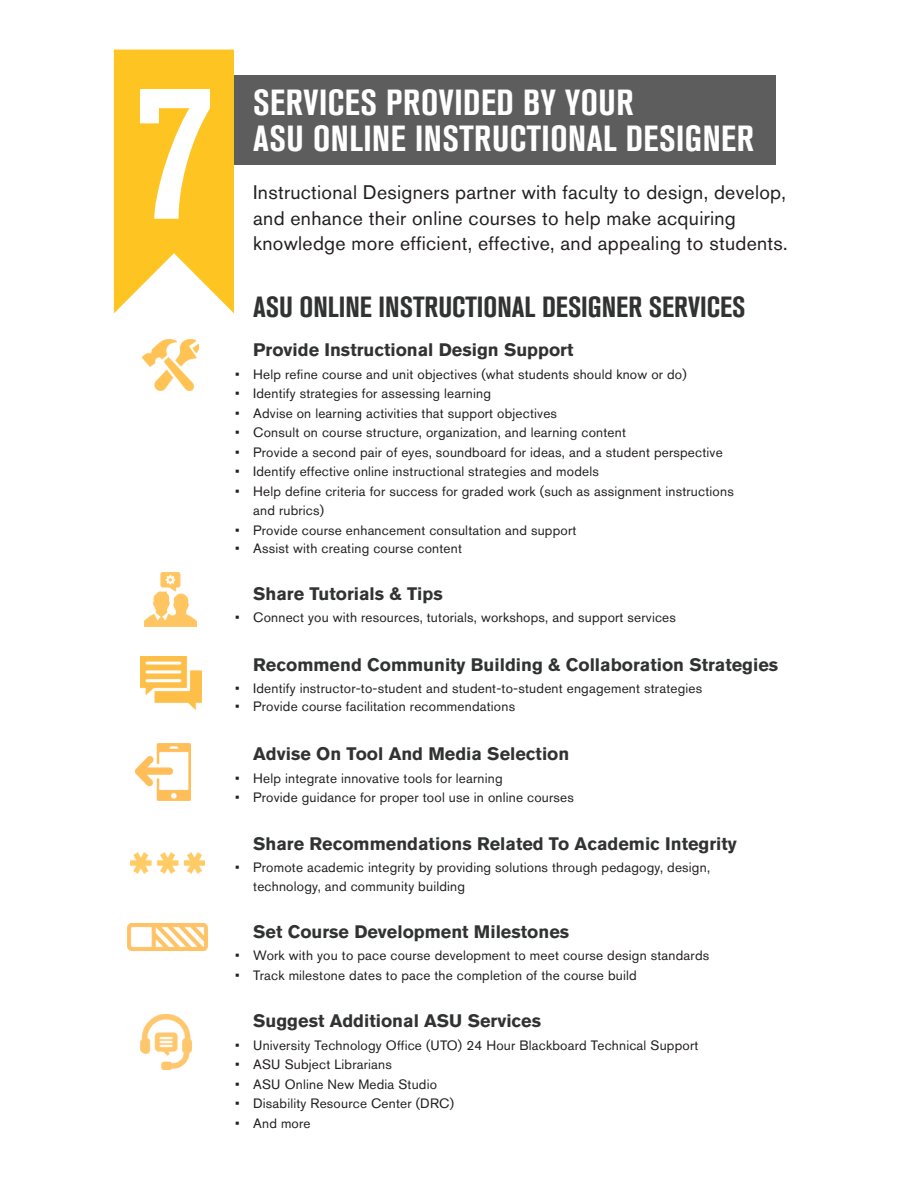
<style>
.page{position:relative;width:918px;height:1188px;background:#fff}
.page>*{position:absolute;margin:0;border:0;box-sizing:border-box;transform-origin:0 0}
.t1{font:700 condensed 195px "Akzidenz Grotesk BQ";color:#fff}
.t2{font:700 condensed 36px "Akzidenz Grotesk BQ";letter-spacing:.015em;color:#fff}
.t3{font:700 condensed 28.95px "Akzidenz Grotesk BQ";color:#313232}
.t4{font:19.5px/25.5px "Akzidenz Grotesk BQ";letter-spacing:.015em;color:#231f20}
.t5{font:700 18px "Akzidenz Grotesk BQ";color:#313232}
.t6{font:13.5px/19.5px "Akzidenz Grotesk BQ";letter-spacing:.015em;color:#231f20}
</style>
<div class="page">
<div style="left:123px;top:75px;width:653px;height:90px;background:#5d5d5d"></div>
<svg style="left:114px;top:50px;width:120px;height:263px;background:#feca3a"></svg>
<img style="left:145px;top:573px;width:52px;height:53px">
<img style="left:140px;top:657px;width:61px;height:53px">
<img style="left:135px;top:744px;width:56px;height:56px">
<img style="left:131px;top:852px;width:74px;height:22px">
<img style="left:128px;top:924px;width:80px;height:26px">
<img style="left:143px;top:340px;width:56px;height:51px">
<img style="left:141px;top:1015px;width:51px;height:55px">
<p class="t1" style="left:136px;top:40px;width:79px">7</p>
<p class="t2" style="left:253px;top:82px;width:382px">SERVICES PROVIDED BY YOUR</p>
<p class="t2" style="left:253px;top:118px;width:502px">ASU ONLINE INSTRUCTIONAL DESIGNER</p>
<p class="t4" style="left:253px;top:180px;width:534px">Instructional Designers partner with faculty to design, develop, and enhance their online courses to help make acquiring</p>
<p class="t4" style="left:253px;top:231px;width:536px">knowledge more efficient, effective, and appealing to students.</p>
<p class="t3" style="left:253px;top:290px;width:494px">ASU ONLINE INSTRUCTIONAL DESIGNER SERVICES</p>
<p class="t5" style="left:253px;top:340px;width:322px">Provide Instructional Design Support</p>
<p class="t6" style="left:235px;top:364px;width:453px">• Help refine course and unit objectives (what students should know or do)</p>
<p class="t6" style="left:235px;top:383px;width:257px">• Identify strategies for assessing learning</p>
<p class="t6" style="left:235px;top:403px;width:323px">• Advise on learning activities that support objectives</p>
<p class="t6" style="left:235px;top:422px;width:392px">• Consult on course structure, organization, and learning content</p>
<p class="t6" style="left:235px;top:442px;width:489px">• Provide a second pair of eyes, soundboard for ideas, and a student perspective</p>
<p class="t6" style="left:235px;top:461px;width:365px">• Identify effective online instructional strategies and models</p>
<p class="t6" style="left:253px;top:481px;width:482px;text-indent:-18px">• Help define criteria for success for graded work (such as assignment instructions and rubrics)</p>
<p class="t6" style="left:235px;top:520px;width:343px">• Provide course enhancement consultation and support</p>
<p class="t6" style="left:235px;top:538px;width:228px">• Assist with creating course content</p>
<p class="t5" style="left:253px;top:583px;width:191px">Share Tutorials &amp; Tips</p>
<p class="t6" style="left:235px;top:608px;width:442px">• Connect you with resources, tutorials, workshops, and support services</p>
<p class="t5" style="left:253px;top:655px;width:527px">Recommend Community Building &amp; Collaboration Strategies</p>
<p class="t6" style="left:235px;top:679px;width:469px">• Identify instructor-to-student and student-to-student engagement strategies</p>
<p class="t6" style="left:235px;top:697px;width:281px">• Provide course facilitation recommendations</p>
<p class="t5" style="left:253px;top:744px;width:318px">Advise On Tool And Media Selection</p>
<p class="t6" style="left:235px;top:768px;width:269px">• Help integrate innovative tools for learning</p>
<p class="t6" style="left:235px;top:788px;width:340px">• Provide guidance for proper tool use in online courses</p>
<p class="t5" style="left:253px;top:833px;width:485px">Share Recommendations Related To Academic Integrity</p>
<p class="t6" style="left:253px;top:857px;width:458px;text-indent:-18px">• Promote academic integrity by providing solutions through pedagogy, design, technology, and community building</p>
<p class="t5" style="left:253px;top:922px;width:318px">Set Course Development Milestones</p>
<p class="t6" style="left:235px;top:946px;width:476px">• Work with you to pace course development to meet course design standards</p>
<p class="t6" style="left:235px;top:965px;width:403px">• Track milestone dates to pace the completion of the course build</p>
<p class="t5" style="left:253px;top:1011px;width:289px">Suggest Additional ASU Services</p>
<p class="t6" style="left:235px;top:1035px;width:465px">• University Technology Office (UTO) 24 Hour Blackboard Technical Support</p>
<p class="t6" style="left:235px;top:1055px;width:158px">• ASU Subject Librarians</p>
<p class="t6" style="left:235px;top:1074px;width:203px">• ASU Online New Media Studio</p>
<p class="t6" style="left:235px;top:1094px;width:220px">• Disability Resource Center (DRC)</p>
<p class="t6" style="left:235px;top:1113px;width:77px">• And more</p>
</div>
